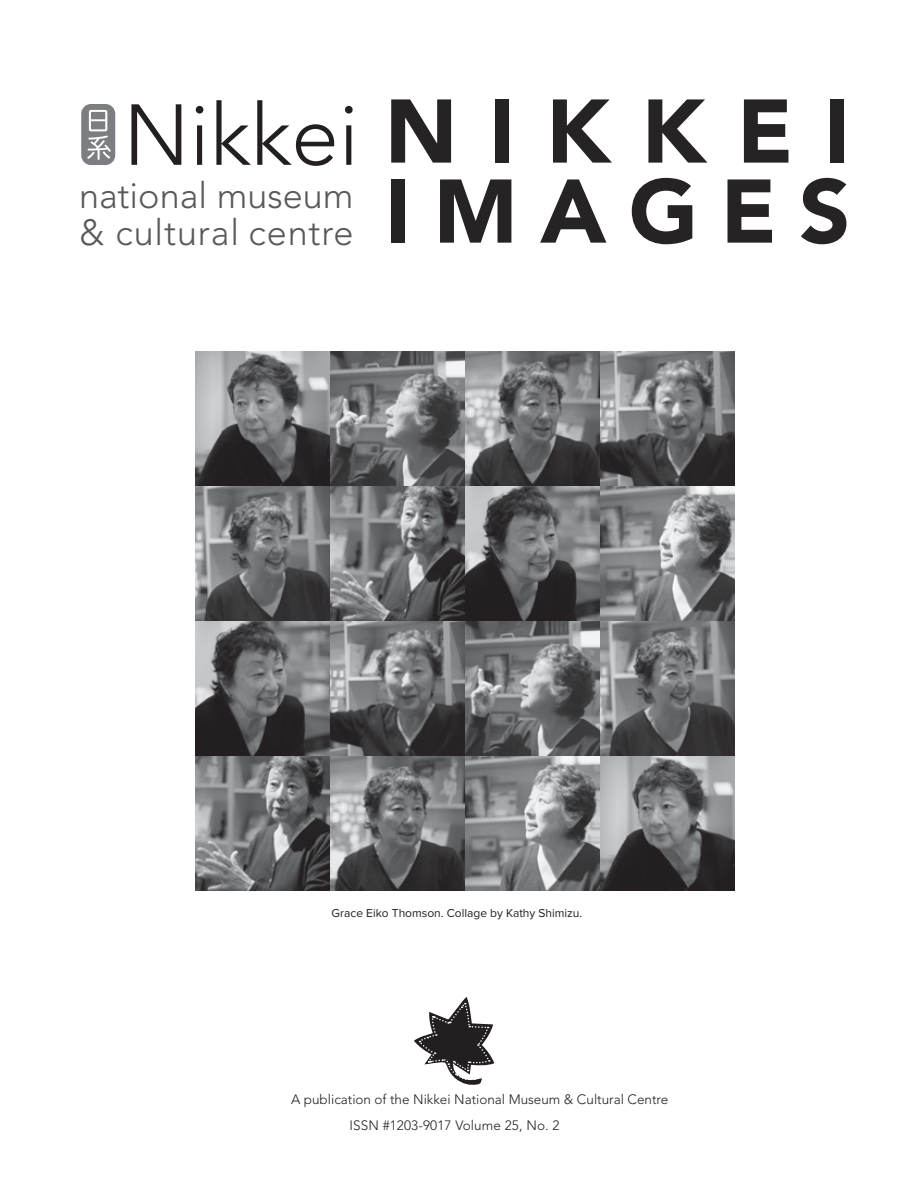
<style>
.page{position:relative;width:918px;height:1188px;background:#fff}
.page>*{position:absolute;margin:0;border:0;box-sizing:border-box;transform-origin:0 0}
.t1{font:900 89.25px/80.1px "Avenir LT Std";letter-spacing:.3em;color:#262324}
.t2{font:300 85.5px "Avenir LT Std";letter-spacing:-.005em;color:#231f20}
.t3{font:300 36px/37.8px "Avenir LT Std";letter-spacing:.005em;color:#58595b}
.t4{font:300 13.5px "Avenir LT Std";color:#231f20}
.t5{font:12px "Proxima Nova";color:#231f20}
</style>
<div class="page">
<div style="left:81px;top:104px;width:34px;height:61px;background:#7c7e81;border-radius:10px"></div>
<svg style="left:87px;top:110px;width:24px;height:50px"></svg>
<svg style="left:414px;top:997px;width:80px;height:88px"></svg>
<img style="left:195px;top:351px;width:135px;height:135px">
<svg style="left:330px;top:351px;width:135px;height:135px;background:#707173"></svg>
<svg style="left:465px;top:351px;width:135px;height:135px;background:#717274"></svg>
<svg style="left:600px;top:351px;width:135px;height:135px;background:#6b6c6e"></svg>
<svg style="left:195px;top:486px;width:135px;height:135px;background:#6d6d70"></svg>
<svg style="left:330px;top:486px;width:135px;height:135px;background:#6f7072"></svg>
<svg style="left:465px;top:486px;width:135px;height:135px;background:#646466"></svg>
<svg style="left:600px;top:486px;width:135px;height:135px;background:#848588"></svg>
<svg style="left:195px;top:621px;width:135px;height:135px;background:#636365"></svg>
<svg style="left:330px;top:621px;width:135px;height:135px;background:#6b6c6e"></svg>
<svg style="left:465px;top:621px;width:135px;height:135px;background:#707173"></svg>
<svg style="left:600px;top:621px;width:135px;height:135px;background:#6d6d70"></svg>
<svg style="left:195px;top:756px;width:135px;height:135px;background:#6f7072"></svg>
<svg style="left:330px;top:756px;width:135px;height:135px;background:#717274"></svg>
<svg style="left:465px;top:756px;width:135px;height:135px;background:#848588"></svg>
<svg style="left:600px;top:756px;width:135px;height:135px;background:#727274"></svg>
<h2 class="t2" style="left:123px;top:85px;width:237px">Nikkei</h2>
<h3 class="t3" style="left:79px;top:176px;width:276px">national museum &amp; cultural centre</h3>
<h1 class="t1" style="left:385px;top:91px;width:467px">NIKKEI<br>IMAGES</h1>
<p class="t5" style="left:332px;top:906px;width:252px">Grace Eiko Thomson. Collage by Kathy Shimizu.</p>
<p class="t4" style="left:291px;top:1091px;width:379px">A publication of the Nikkei National Museum &amp; Cultural Centre</p>
<p class="t4" style="left:349px;top:1117px;width:212px">ISSN #1203-9017 Volume 25, No. 2</p>
</div>
